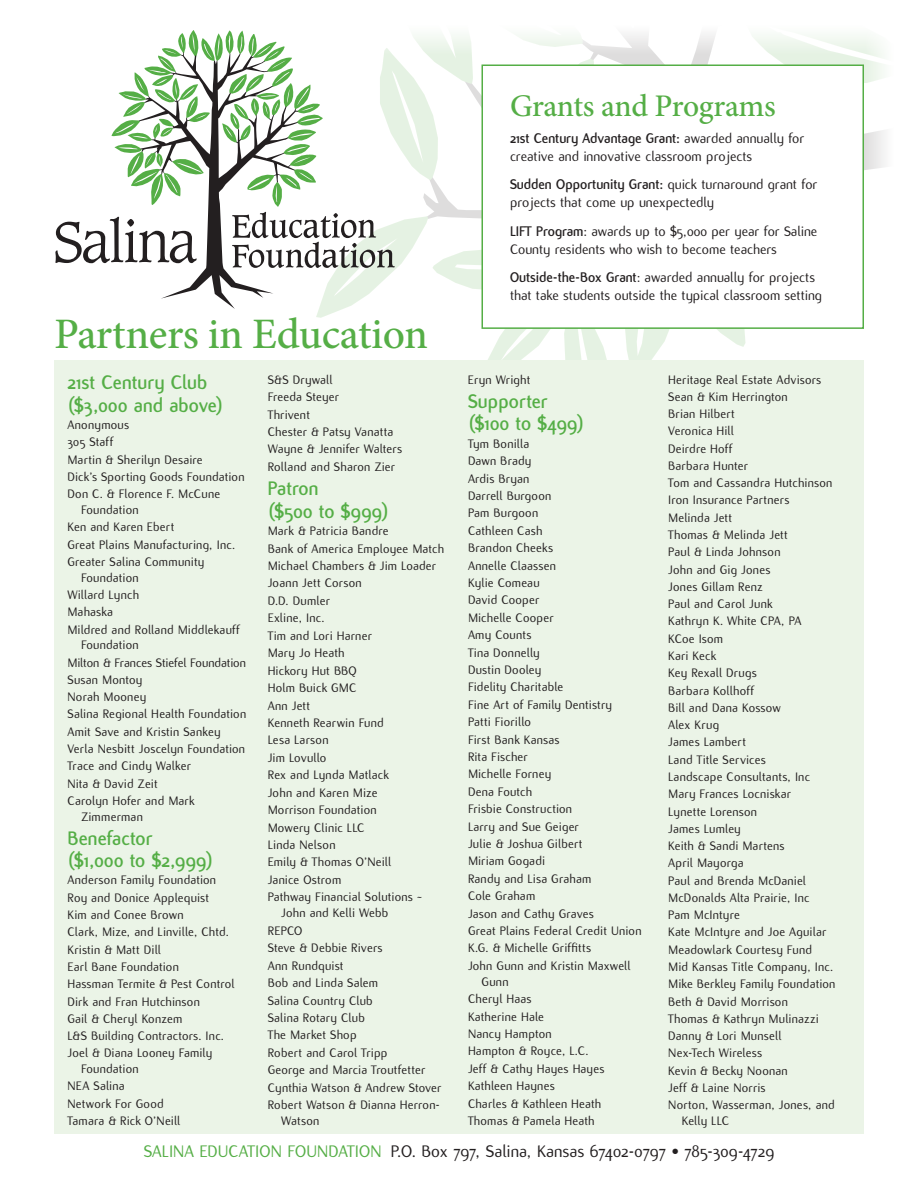
<style>
.page{position:relative;width:918px;height:1188px;background:#fff}
.page>*{position:absolute;margin:0;border:0;box-sizing:border-box;transform-origin:0 0}
.t1{font:500 43.5px "Minion Pro";letter-spacing:-.01em;color:#55ae46}
.t2{font:500 31.5px "Minion Pro";letter-spacing:-.015em;color:#55ae46}
.t3{font:700 21px/22.5px "Flux";letter-spacing:.005em;color:#55ae46}
.t4{font:18.3px "Flux";color:#231f20}
.t5{font:15px/18px "Flux";letter-spacing:-.005em;color:#231f20}
.t6{font:13.5px/17.4px "Flux";letter-spacing:.01em;color:#231f20}
.s1{font-weight:700}
.s2{color:#55ae46}
</style>
<div class="page">
<svg style="left:55px;top:30px;width:809px;height:330px"></svg>
<div style="left:373px;top:0;width:545px;height:54px;background:#fff"></div>
<div style="left:482px;top:65px;width:381px;height:263px;background:#fff"></div>
<div style="left:482px;top:64px;width:382px;height:265px;border:2px solid #55ae46"></div>
<div style="left:54px;top:360px;width:810px;height:774px;background:#ebf4e7"></div>
<h1 class="t1" style="left:54px;top:305px;width:376px">Partners in Education</h1>
<h2 class="t2" style="left:510px;top:85px;width:267px">Grants and Programs</h2>
<p class="t5" style="left:510px;top:129px;width:296px"><span class="s1">21st Century Advantage Grant:</span> awarded annually for creative and innovative classroom projects</p>
<p class="t5" style="left:510px;top:176px;width:309px"><span class="s1">Sudden Opportunity Grant:</span> quick turnaround grant for projects that come up unexpectedly</p>
<p class="t5" style="left:510px;top:222px;width:309px"><span class="s1">LIFT Program</span>: awards up to $5,000 per year for Saline<br>County residents who wish to become teachers</p>
<p class="t5" style="left:510px;top:269px;width:314px"><span class="s1">Outside-the-Box Grant</span>: awarded annually for projects that take students outside the typical classroom setting</p>
<p class="t6" style="left:668px;top:371px;width:169px">Heritage Real Estate Advisors<br>Sean &amp; Kim Herrington<br>Brian Hilbert<br>Veronica Hill<br>Deirdre Hoff<br>Barbara Hunter<br>Tom and Cassandra Hutchinson<br>Iron Insurance Partners<br>Melinda Jett<br>Thomas &amp; Melinda Jett<br>Paul &amp; Linda Johnson<br>John and Gig Jones<br>Jones Gillam Renz<br>Paul and Carol Junk<br>Kathryn K. White CPA, PA<br>KCoe Isom<br>Kari Keck<br>Key Rexall Drugs<br>Barbara Kollhoff<br>Bill and Dana Kossow<br>Alex Krug<br>James Lambert<br>Land Title Services<br>Landscape Consultants, Inc<br>Mary Frances Locniskar<br>Lynette Lorenson<br>James Lumley<br>Keith &amp; Sandi Martens<br>April Mayorga<br>Paul and Brenda McDaniel<br>McDonalds Alta Prairie, Inc<br>Pam McIntyre<br>Kate McIntyre and Joe Aguilar<br>Meadowlark Courtesy Fund<br>Mid Kansas Title Company, Inc.<br>Mike Berkley Family Foundation<br>Beth &amp; David Morrison<br>Thomas &amp; Kathryn Mulinazzi<br>Danny &amp; Lori Munsell<br>Nex-Tech Wireless<br>Kevin &amp; Becky Noonan<br>Jeff &amp; Laine Norris<br>Norton, Wasserman, Jones, and</p>
<p class="t6" style="left:682px;top:1112px;width:49px">Kelly LLC</p>
<h3 class="t4" style="left:144px;top:1141px;width:632px"><span class="s2">SALINA EDUCATION FOUNDATION</span> P.O. Box 797, Salina, Kansas 67402-0797 • 785-309-4729</h3>
<h3 class="t3" style="left:68px;top:371px;width:157px">21st Century Club ($3,000 and above)</h3>
<p class="t6" style="left:68px;top:416px;width:179px">Anonymous<br>305 Staff<br>Martin &amp; Sherilyn Desaire<br>Dick’s Sporting Goods Foundation<br>Don C. &amp; Florence F. McCune</p>
<p class="t6" style="left:68px;top:501px;width:169px;text-indent:14px">Foundation<br>Ken and Karen Ebert<br>Great Plains Manufacturing, Inc.<br>Greater Salina Community</p>
<p class="t6" style="left:68px;top:569px;width:174px;text-indent:14px">Foundation<br>Willard Lynch<br>Mahaska<br>Mildred and Rolland Middlekauff</p>
<p class="t6" style="left:68px;top:637px;width:180px;text-indent:14px">Foundation<br>Milton &amp; Frances Stiefel Foundation<br>Susan Montoy<br>Norah Mooney<br>Salina Regional Health Foundation<br>Amit Save and Kristin Sankey<br>Verla Nesbitt Joscelyn Foundation<br>Trace and Cindy Walker<br>Nita &amp; David Zeit<br>Carolyn Hofer and Mark</p>
<p class="t6" style="left:81px;top:808px;width:63px">Zimmerman</p>
<h3 class="t3" style="left:68px;top:827px;width:148px">Benefactor ($1,000 to $2,999)</h3>
<p class="t6" style="left:68px;top:872px;width:169px">Anderson Family Foundation<br>Roy and Donice Applequist<br>Kim and Conee Brown<br>Clark, Mize, and Linville, Chtd.<br>Kristin &amp; Matt Dill<br>Earl Bane Foundation<br>Hassman Termite &amp; Pest Control<br>Dirk and Fran Hutchinson<br>Gail &amp; Cheryl Konzem<br>L&amp;S Building Contractors. Inc.<br>Joel &amp; Diana Looney Family</p>
<p class="t6" style="left:68px;top:1060px;width:114px;text-indent:14px">Foundation<br>NEA Salina<br>Network For Good<br>Tamara &amp; Rick O’Neill</p>
<p class="t6" style="left:268px;top:371px;width:136px">S&amp;S Drywall<br>Freeda Steyer<br>Thrivent<br>Chester &amp; Patsy Vanatta<br>Wayne &amp; Jennifer Walters<br>Rolland and Sharon Zier</p>
<h3 class="t3" style="left:268px;top:477px;width:123px">Patron<br>($500 to $999)</h3>
<p class="t6" style="left:268px;top:522px;width:178px">Mark &amp; Patricia Bandre<br>Bank of America Employee Match<br>Michael Chambers &amp; Jim Loader<br>Joann Jett Corson<br>D.D. Dumler<br>Exline, Inc.<br>Tim and Lori Harner<br>Mary Jo Heath<br>Hickory Hut BBQ<br>Holm Buick GMC<br>Ann Jett<br>Kenneth Rearwin Fund<br>Lesa Larson<br>Jim Lovullo<br>Rex and Lynda Matlack<br>John and Karen Mize<br>Morrison Foundation<br>Mowery Clinic LLC<br>Linda Nelson<br>Emily &amp; Thomas O’Neill<br>Janice Ostrom<br>Pathway Financial Solutions ~</p>
<p class="t6" style="left:268px;top:905px;width:175px;text-indent:14px">John and Kelli Webb<br>REPCO<br>Steve &amp; Debbie Rivers<br>Ann Rundquist<br>Bob and Linda Salem<br>Salina Country Club<br>Salina Rotary Club<br>The Market Shop<br>Robert and Carol Tripp<br>George and Marcia Troutfetter<br>Cynthia Watson &amp; Andrew Stover<br>Robert Watson &amp; Dianna Herron-</p>
<p class="t6" style="left:281px;top:1112px;width:40px">Watson</p>
<p class="t6" style="left:468px;top:371px;width:64px">Eryn Wright</p>
<h3 class="t3" style="left:468px;top:390px;width:118px">Supporter ($100 to $499)</h3>
<p class="t6" style="left:468px;top:435px;width:175px">Tym Bonilla<br>Dawn Brady<br>Ardis Bryan<br>Darrell Burgoon<br>Pam Burgoon<br>Cathleen Cash<br>Brandon Cheeks<br>Annelle Claassen<br>Kylie Comeau<br>David Cooper<br>Michelle Cooper<br>Amy Counts<br>Tina Donnelly<br>Dustin Dooley<br>Fidelity Charitable<br>Fine Art of Family Dentistry<br>Patti Fiorillo<br>First Bank Kansas<br>Rita Fischer<br>Michelle Forney<br>Dena Foutch<br>Frisbie Construction<br>Larry and Sue Geiger<br>Julie &amp; Joshua Gilbert<br>Miriam Gogadi<br>Randy and Lisa Graham<br>Cole Graham<br>Jason and Cathy Graves<br>Great Plains Federal Credit Union<br>K.G. &amp; Michelle Griffitts<br>John Gunn and Kristin Maxwell</p>
<p class="t6" style="left:468px;top:973px;width:138px;text-indent:14px">Gunn<br>Cheryl Haas<br>Katherine Hale<br>Nancy Hampton<br>Hampton &amp; Royce, L.C.<br>Jeff &amp; Cathy Hayes Hayes<br>Kathleen Haynes<br>Charles &amp; Kathleen Heath<br>Thomas &amp; Pamela Heath</p>
</div>
